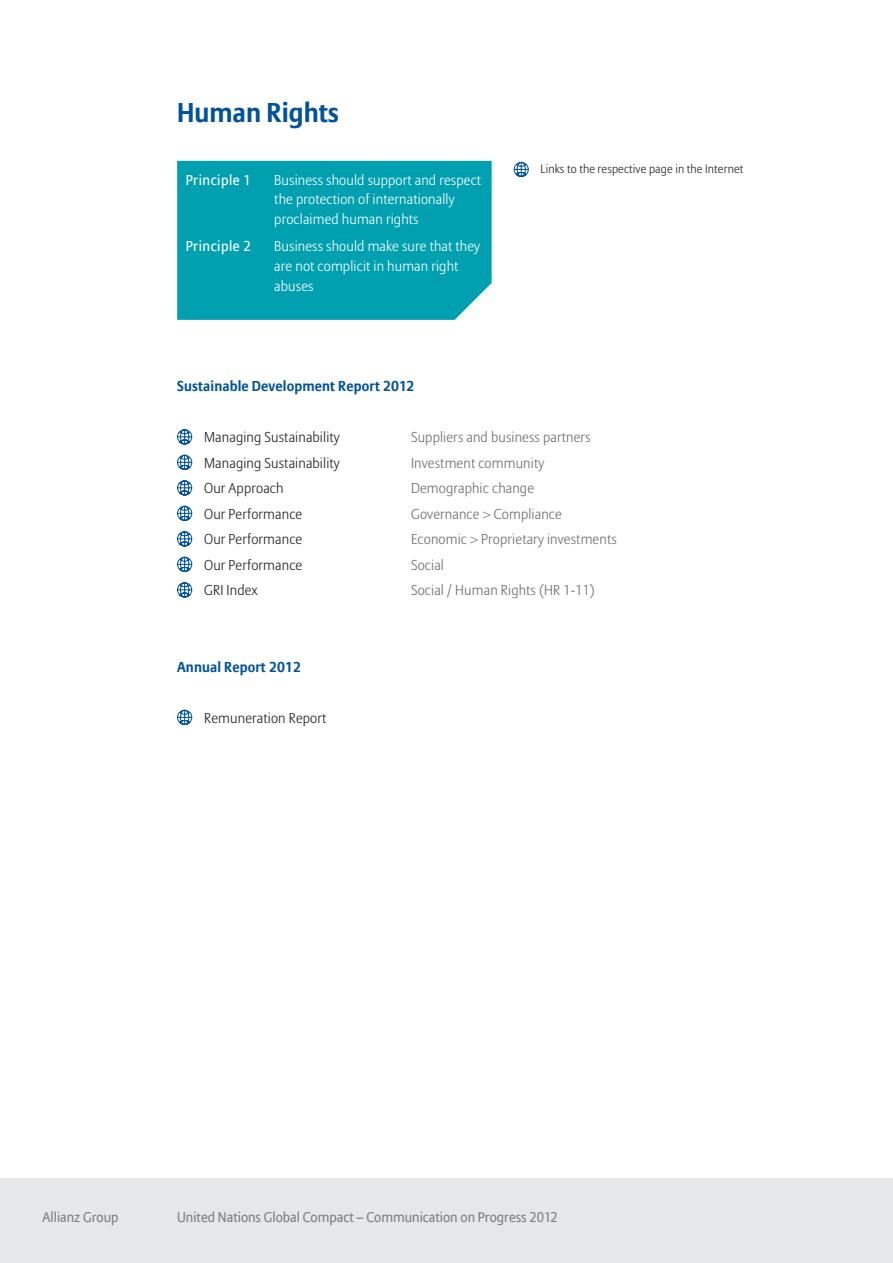
<style>
.page{position:relative;width:893px;height:1263px;background:#fff}
.page>*{position:absolute;margin:0;border:0;box-sizing:border-box;transform-origin:0 0}
.t1{font:700 27px "Allianz Sans";color:#01529a}
.Copy_9_5_13_25_ASL_F{font:300 14.25px "Allianz Sans";letter-spacing:.01em;color:#6c6d70}
.Glance_copy_9_5_13_2{font:300 14.25px/19.8px "Allianz Sans";letter-spacing:.01em;color:#fff}
.Copy_9_5_13_25_ASL_F-2{font:300 14.25px "Allianz Sans";letter-spacing:.01em;color:#231f20}
.Subhead_9_5_13_25_AS{font:700 14.25px "Allianz Sans";letter-spacing:.01em;color:#01529a}
.Large_Numbers_116_14{font:14.25px "Allianz Sans";letter-spacing:.035em;color:#fff}
.Copy_9_5_13_25_ASL_F-3{font:700 14.25px "Allianz Sans";letter-spacing:.01em;color:#01529a}
.t2{font:13.95px "Allianz Sans";color:#808285}
.Copy_9_5_13_25_ASL_F-4{font:300 12px "Allianz Sans";letter-spacing:.01em;color:#231f20}
.s1{font-size:11.25px}
</style>
<div class="page">
<div style="left:0;top:1178px;width:893px;height:85px;background:#e6e7e9"></div>
<svg style="left:177px;top:429px;width:16px;height:16px"></svg>
<svg style="left:177px;top:454px;width:16px;height:16px"></svg>
<svg style="left:177px;top:480px;width:16px;height:16px"></svg>
<svg style="left:177px;top:505px;width:16px;height:16px"></svg>
<svg style="left:177px;top:531px;width:16px;height:16px"></svg>
<svg style="left:177px;top:556px;width:16px;height:16px"></svg>
<svg style="left:177px;top:582px;width:16px;height:16px"></svg>
<svg style="left:177px;top:709px;width:16px;height:16px"></svg>
<div style="left:177px;top:161px;width:315px;height:159px;background:#00a0b0"></div>
<svg style="left:513px;top:162px;width:16px;height:15px"></svg>
<p class="t1" style="left:177px;top:95px;width:163px">Human Rights</p>
<p class="Large_Numbers_116_14" style="left:186px;top:171px;width:67px">Principle 1</p>
<p class="Glance_copy_9_5_13_2" style="left:274px;top:169px;width:208px">Business should support and respect the protection of internationally proclaimed human rights</p>
<p class="Large_Numbers_116_14" style="left:186px;top:238px;width:67px">Principle 2</p>
<p class="Glance_copy_9_5_13_2" style="left:274px;top:236px;width:207px">Business should make sure that they are not complicit in human right abuses</p>
<p class="Copy_9_5_13_25_ASL_F-4" style="left:540px;top:161px;width:204px">Links to the respective page in the Internet</p>
<p class="Subhead_9_5_13_25_AS" style="left:177px;top:377px;width:239px">Sustainable Development Report 2012</p>
<p class="Copy_9_5_13_25_ASL_F-2" style="left:204px;top:429px;width:137px">Managing Sustainability</p>
<p class="Copy_9_5_13_25_ASL_F" style="left:411px;top:429px;width:181px">Suppliers and business partners</p>
<p class="Copy_9_5_13_25_ASL_F-2" style="left:204px;top:454px;width:137px">Managing Sustainability</p>
<p class="Copy_9_5_13_25_ASL_F" style="left:411px;top:454px;width:135px">Investment community</p>
<p class="Copy_9_5_13_25_ASL_F-2" style="left:204px;top:480px;width:81px">Our Approach</p>
<p class="Copy_9_5_13_25_ASL_F" style="left:411px;top:480px;width:125px">Demographic change</p>
<p class="Copy_9_5_13_25_ASL_F-2" style="left:204px;top:505px;width:100px">Our Performance</p>
<p class="Copy_9_5_13_25_ASL_F" style="left:411px;top:505px;width:152px">Governance <span class="s1">&gt;</span> Compliance</p>
<p class="Copy_9_5_13_25_ASL_F-2" style="left:204px;top:531px;width:100px">Our Performance</p>
<p class="Copy_9_5_13_25_ASL_F" style="left:411px;top:531px;width:207px">Economic <span class="s1">&gt;</span> Proprietary investments</p>
<p class="Copy_9_5_13_25_ASL_F-2" style="left:204px;top:556px;width:100px">Our Performance</p>
<p class="Copy_9_5_13_25_ASL_F" style="left:411px;top:556px;width:34px">Social</p>
<p class="Copy_9_5_13_25_ASL_F-2" style="left:204px;top:582px;width:55px">GRI Index</p>
<p class="Copy_9_5_13_25_ASL_F" style="left:411px;top:582px;width:185px">Social / Human Rights (HR 1-11)</p>
<p class="Copy_9_5_13_25_ASL_F-3" style="left:177px;top:658px;width:125px">Annual Report 2012</p>
<p class="Copy_9_5_13_25_ASL_F-2" style="left:204px;top:709px;width:124px">Remuneration Report</p>
<p class="t2" style="left:43px;top:1208px;width:78px">Allianz Group</p>
<p class="t2" style="left:177px;top:1208px;width:382px">United Nations Global Compact – Communication on Progress 2012</p>
</div>
